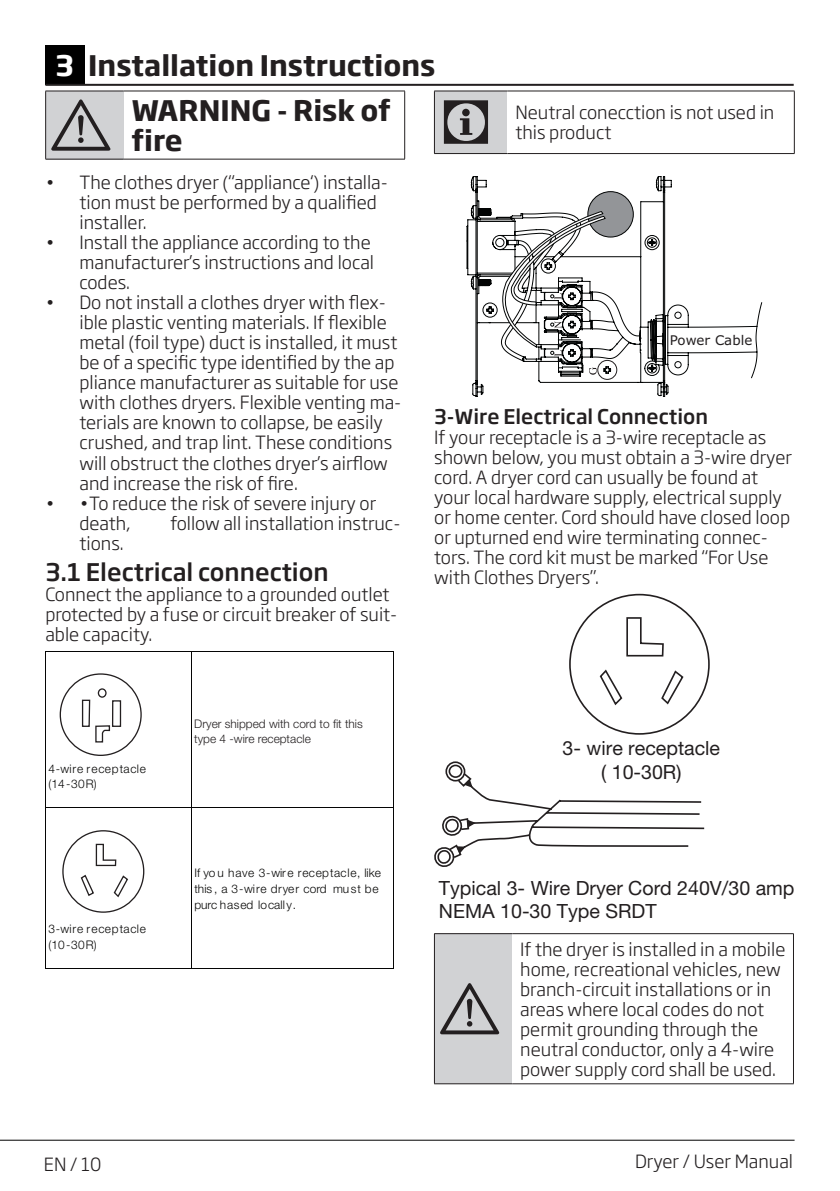
<style>
.page{position:relative;width:840px;height:1191px;background:#fff}
.page>*{position:absolute;margin:0;border:0;box-sizing:border-box;transform-origin:0 0}
.t1{font:64px "ZIWARNUN";color:#231f20}
.t2{font:700 28px/30px "Soho Gothic Pro";color:#231f20}
.t3{font:500 24px "Soho Gothic Pro";color:#231f20}
.t4{font:500 20px "Soho Gothic Pro";color:#231f20}
.t5{font:19.6px/23.4px "Helvetica Neue";color:#231f20;text-align:center}
.t6{font:300 18px/20px "Soho Gothic Pro";color:#231f20}
.t7{font:13.4px "Verdana";color:#231f20}
.t8{font:300 11.8px/15.8px "Helvetica Neue";letter-spacing:.01em;color:#050504}
.t9{font:300 11.8px/15.8px "Helvetica Neue";color:#231f20}
.t10{font:300 11.8px/15.8px "Helvetica Neue";letter-spacing:.07em;color:#050504}
.s1{color:#fff}
</style>
<div class="page">
<hr style="left:0;top:1139px;width:794px;height:1px;background:#000">
<div style="left:45px;top:45px;width:40px;height:40px;background:#000"></div>
<hr style="left:45px;top:84px;width:748px;height:2px;background:#231f20">
<div style="left:46px;top:91px;width:77px;height:68px;background:#d1d2d4"></div>
<hr style="left:45px;top:91px;width:1px;height:68px;background:#231f20">
<hr style="left:404px;top:91px;width:1px;height:68px;background:#231f20">
<hr style="left:45px;top:91px;width:78px;height:1px;background:#231f20">
<hr style="left:45px;top:159px;width:78px;height:1px;background:#231f20">
<hr style="left:123px;top:91px;width:282px;height:1px;background:#231f20">
<hr style="left:123px;top:159px;width:282px;height:1px;background:#231f20">
<hr style="left:46px;top:651px;width:145px;height:1px;background:#050504">
<hr style="left:192px;top:651px;width:200px;height:1px;background:#050504">
<hr style="left:45px;top:652px;width:1px;height:154px;background:#050504">
<hr style="left:191px;top:652px;width:1px;height:154px;background:#050504">
<hr style="left:392px;top:652px;width:1px;height:154px;background:#050504">
<hr style="left:46px;top:806px;width:145px;height:1px;background:#050504">
<hr style="left:192px;top:806px;width:200px;height:1px;background:#050504">
<hr style="left:45px;top:807px;width:1px;height:160px;background:#050504">
<hr style="left:46px;top:967px;width:145px;height:1px;background:#050504">
<hr style="left:191px;top:807px;width:1px;height:160px;background:#050504">
<hr style="left:192px;top:967px;width:200px;height:1px;background:#050504">
<hr style="left:392px;top:807px;width:1px;height:160px;background:#050504">
<div style="left:62px;top:830px;width:82px;height:82px;border:1px solid #231f20;border-radius:50%"></div>
<svg style="left:95px;top:843px;width:22px;height:23px"></svg>
<svg style="left:80px;top:874px;width:14px;height:22px"></svg>
<svg style="left:113px;top:875px;width:15px;height:23px"></svg>
<svg style="left:59px;top:673px;width:83px;height:83px"></svg>
<div style="left:434px;top:91px;width:73px;height:62px;background:#d1d2d4"></div>
<hr style="left:434px;top:153px;width:73px;height:1px;background:#231f20">
<hr style="left:507px;top:153px;width:287px;height:1px;background:#231f20">
<hr style="left:434px;top:91px;width:73px;height:1px;background:#231f20">
<hr style="left:434px;top:91px;width:1px;height:62px;background:#231f20">
<hr style="left:507px;top:91px;width:287px;height:1px;background:#231f20">
<hr style="left:793px;top:91px;width:1px;height:62px;background:#231f20">
<svg style="left:466px;top:176px;width:295px;height:221px"></svg>
<svg style="left:588px;top:367px;width:8px;height:8px"></svg>
<div style="left:597px;top:360px;width:19px;height:20px;border:1px solid #231f20;border-radius:50%"></div>
<div style="left:587px;top:192px;width:46px;height:45px;background:#939598;border-radius:50%"></div>
<svg style="left:482px;top:211px;width:177px;height:145px"></svg>
<svg style="left:445px;top:594px;width:265px;height:184px"></svg>
<svg style="left:434px;top:778px;width:271px;height:89px"></svg>
<div style="left:434px;top:933px;width:78px;height:150px;background:#d1d2d4"></div>
<hr style="left:434px;top:934px;width:1px;height:149px;background:#231f20">
<hr style="left:792px;top:934px;width:1px;height:149px;background:#231f20">
<hr style="left:434px;top:933px;width:78px;height:1px;background:#231f20">
<hr style="left:434px;top:1083px;width:78px;height:1px;background:#231f20">
<hr style="left:512px;top:933px;width:281px;height:1px;background:#231f20">
<hr style="left:512px;top:1083px;width:281px;height:1px;background:#231f20">
<h2 class="t2" style="left:55px;top:49px;width:381px"><span class="s1">3</span> Installation Instructions</h2>
<h1 class="t1" style="left:51px;top:91px;width:63px">A</h1>
<h2 class="t2" style="left:131px;top:94px;width:261px">WARNING - Risk of fire</h2>
<p class="t6" style="left:79px;top:172px;width:310px;text-indent:-34px">• The clothes dryer (“appliance‘) installa&shy;tion must be performed by a qualified installer.</p>
<p class="t6" style="left:79px;top:232px;width:296px;text-indent:-34px">• Install the appliance according to the manufacturer’s instructions and local codes.</p>
<p class="t6" style="left:79px;top:292px;width:323px;text-indent:-34px">• Do not install a clothes dryer with flex&shy;ible plastic venting materials. If flexible metal (foil type) duct is installed, it must be of a specific type identified by the ap pliance manufacturer as suitable for use with clothes dryers. Flexible venting ma&shy;terials are known to collapse, be easily crushed, and trap lint. These conditions will obstruct the clothes dryer’s airflow and increase the risk of fire.</p>
<p class="t6" style="left:79px;top:492px;width:298px;text-indent:-34px">• •To reduce the risk of severe injury or death,</p>
<p class="t6" style="left:170px;top:512px;width:231px">follow all installation instruc-</p>
<p class="t6" style="left:79px;top:532px;width:46px">tions.</p>
<h3 class="t3" style="left:45px;top:553px;width:285px">3.1 Electrical connection</h3>
<p class="t6" style="left:45px;top:583px;width:353px">Connect the appliance to a grounded outlet protected by a fuse or circuit breaker of suit&shy;able capacity.</p>
<p class="t10" style="left:49px;top:760px;width:99px">4-wire receptacle (14 -30R)</p>
<p class="t10" style="left:49px;top:921px;width:99px">3-wire receptacle (10 -30R)</p>
<p class="t9" style="left:194px;top:715px;width:170px">Dryer shipped with cord to fit this type 4 -wire receptacle</p>
<p class="t8" style="left:194px;top:864px;width:188px">If yo u have 3-wire receptacle, like this, a 3-wire dryer cord must be purc hased locally.</p>
<h1 class="t1" style="left:440px;top:88px;width:56px">C</h1>
<p class="t6" style="left:515px;top:102px;width:260px">Neutral conecction is not used in this product</p>
<p class="t7" style="left:669px;top:331px;width:84px">Power Cable</p>
<p class="t4" style="left:434px;top:401px;width:275px">3-Wire Electrical Connection</p>
<p class="t6" style="left:434px;top:426px;width:359px">If your receptacle is a 3-wire receptacle as shown below, you must obtain a 3-wire dryer cord. A dryer cord can usually be found at your local hardware supply, electrical supply or home center. Cord should have closed loop or upturned end wire terminating connec&shy;tors. The cord kit must be marked “For Use with Clothes Dryers”.</p>
<p class="t5" style="left:562px;top:736px;width:159px">3- wire receptacle ( 10-30R)</p>
<p class="t5" style="left:438px;top:876px;width:357px;text-align:left">Typical 3- Wire Dryer Cord 240V/30 amp<br>NEMA 10-30 Type SRDT</p>
<h1 class="t1" style="left:440px;top:974px;width:63px">A</h1>
<p class="t6" style="left:520px;top:938px;width:266px">If the dryer is installed in a mobile home, recreational vehicles, new branch-circuit installations or in areas where local codes do not permit grounding through the neutral conductor, only a 4-wire power supply cord shall be used.</p>
<p class="t6" style="left:44px;top:1153px;width:59px">EN / 10</p>
<p class="t6" style="left:634px;top:1150px;width:159px">Dryer / User Manual</p>
</div>
